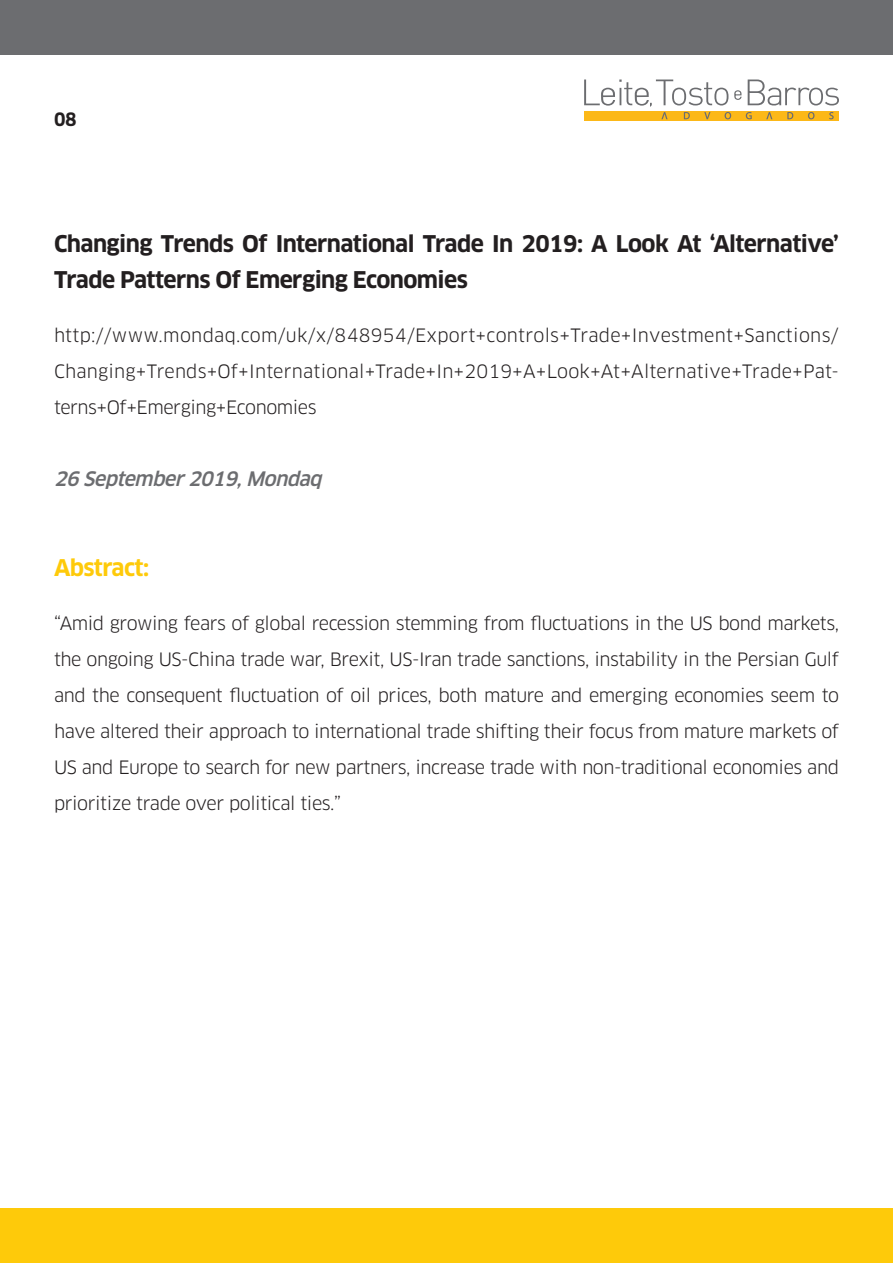
<style>
.page{position:relative;width:893px;height:1263px;background:#fff}
.page>*{position:absolute;margin:0;border:0;box-sizing:border-box;transform-origin:0 0}
.t1{font:700 22.5px/36px "Clan OT";letter-spacing:-.025em;color:#231f20}
.t2{font:700 22.5px "Clan OT";letter-spacing:-.025em;color:#feca0a}
.t3{font:italic 500 19.5px "Clan OT";color:#6c6d70}
.t4{font:18px/36px "Clan OT";letter-spacing:-.025em;color:#231f20;text-align:justify}
.t5{font:700 18px "Clan OT";color:#231f20}
</style>
<div class="page">
<div style="left:0;top:1209px;width:893px;height:54px;background:#feca0a"></div>
<div style="left:0;top:0;width:893px;height:54px;background:#6c6d70"></div>
<div style="left:584px;top:111px;width:255px;height:10px;background:#fcb818"></div>
<svg style="left:584px;top:80px;width:255px;height:39px"></svg>
<p class="t5" style="left:54px;top:109px;width:24px">08</p>
<p class="t1" style="left:54px;top:226px;width:786px">Changing Trends Of International Trade In 2019: A Look At ‘Alternative’<br>Trade Patterns Of Emerging Economies</p>
<p class="t4" style="left:54px;top:317px;width:786px">http://www.mondaq.com/uk/x/848954/Export+controls+Trade+Investment+Sanctions/ Changing+Trends+Of+International+Trade+In+2019+A+Look+At+Alternative+Trade+Pat&shy;terns+Of+Emerging+Economies</p>
<p class="t3" style="left:54px;top:467px;width:274px">26 September2019,Mondaq</p>
<p class="t2" style="left:54px;top:555px;width:97px">Abstract:</p>
<p class="t4" style="left:54px;top:605px;width:786px">“Amid growing fears of global recession stemming from fluctuations in the US bond markets, the ongoing US-China trade war, Brexit, US-Iran trade sanctions, instability in the Persian Gulf and the consequent fluctuation of oil prices, both mature and emerging economies seem to have altered their approach to international trade shifting their focus from mature markets of US and Europe to search for new partners, increase trade with non-traditional economies and prioritize trade over political ties.”</p>
</div>
